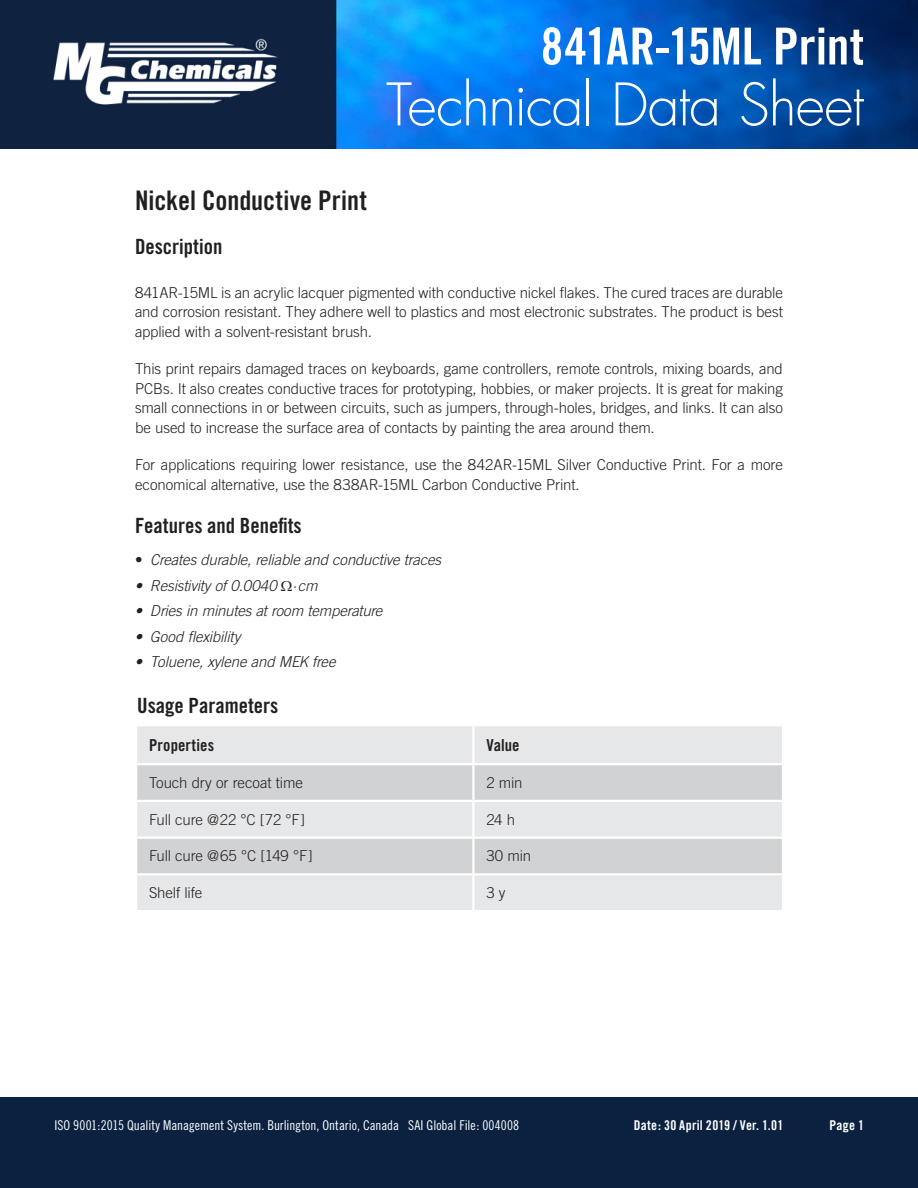
<style>
.page{position:relative;width:918px;height:1188px;background:#fff}
.page>*{position:absolute;margin:0;border:0;box-sizing:border-box;transform-origin:0 0}
.t1{font:300 57px "Futura";letter-spacing:-.025em;color:#fff}
.t2{font:51px "Trade Gothic Bold Cond Twenty";color:#fff}
.t3{font:27px "Trade Gothic Bold Cond Twenty";color:#221f1f}
.t4{font:21px "Trade Gothic Bold Cond Twenty";color:#221f1f}
.t5{font:16.5px "Trade Gothic Bold Cond Twenty";letter-spacing:.005em;color:#221f1f}
.t6{font:300 15px/19.5px "Trade Gothic";letter-spacing:-.005em;color:#221f1f;text-align:justify}
.t7{font:italic 300 15px "Trade Gothic";color:#221f1f}
.t8{font:13.5px "Trade Gothic Cond Eighteen";color:#fff}
.t9{font:13.5px "Trade Gothic Bold Cond Twenty";letter-spacing:.02em;color:#fff}
.s1{font-style:normal}
</style>
<div class="page">
<img style="left:0;top:0;width:918px;height:149px">
<div style="left:0;top:1097px;width:918px;height:91px;background:#0a2240"></div>
<div style="left:137px;top:726px;width:645px;height:184px;background:#e6e7e8"></div>
<svg style="left:137px;top:765px;width:645px;height:108px;background:#d8d9db"></svg>
<hr style="left:472px;top:726px;width:3px;height:37px;background:#fff">
<hr style="left:135px;top:763px;width:338px;height:2px;background:#fff">
<hr style="left:473px;top:763px;width:311px;height:2px;background:#fff">
<hr style="left:472px;top:765px;width:3px;height:35px;background:#fff">
<hr style="left:135px;top:800px;width:338px;height:2px;background:#fff">
<hr style="left:473px;top:800px;width:311px;height:2px;background:#fff">
<hr style="left:472px;top:802px;width:3px;height:35px;background:#fff">
<hr style="left:135px;top:837px;width:338px;height:2px;background:#fff">
<hr style="left:473px;top:837px;width:311px;height:2px;background:#fff">
<hr style="left:472px;top:839px;width:3px;height:34px;background:#fff">
<hr style="left:135px;top:873px;width:338px;height:3px;background:#fff">
<hr style="left:473px;top:873px;width:311px;height:3px;background:#fff">
<hr style="left:472px;top:876px;width:3px;height:34px;background:#fff">
<h2 class="t2" style="left:541px;top:17px;width:325px">841AR-15ML Print</h2>
<h1 class="t1" style="left:386px;top:72px;width:479px">Technical Data Sheet</h1>
<h3 class="t3" style="left:135px;top:191px;width:233px">Nickel Conductive Print</h3>
<h3 class="t4" style="left:135px;top:238px;width:89px">Description</h3>
<p class="t6" style="left:135px;top:284px;width:650px">841AR-15ML is an acrylic lacquer pigmented with conductive nickel flakes. The cured traces are durable and corrosion resistant. They adhere well to plastics and most electronic substrates. The product is best applied with a solvent-resistant brush.</p>
<p class="t6" style="left:135px;top:360px;width:649px">This print repairs damaged traces on keyboards, game controllers, remote controls, mixing boards, and PCBs. It also creates conductive traces for prototyping, hobbies, or maker projects. It is great for making small connections in or between circuits, such as jumpers, through-holes, bridges, and links. It can also be used to increase the surface area of contacts by painting the area around them.</p>
<p class="t6" style="left:135px;top:456px;width:649px">For applications requiring lower resistance, use the 842AR-15ML Silver Conductive Print. For a more economical alternative, use the 838AR-15ML Carbon Conductive Print.</p>
<h3 class="t4" style="left:135px;top:518px;width:168px">Features and Benefits</h3>
<p class="t7" style="left:135px;top:554px;width:311px"><span class="s1">•</span> Creates durable, reliable and conductive traces</p>
<p class="t7" style="left:135px;top:580px;width:187px">• Resistivity of 0.0040 <span class="s1">·</span> cm</p>
<p class="t7" style="left:135px;top:605px;width:252px">• Dries in minutes at room temperature</p>
<p class="t7" style="left:135px;top:631px;width:110px">• Good flexibility</p>
<p class="t7" style="left:135px;top:656px;width:205px">• Toluene, xylene and MEK free</p>
<h3 class="t4" style="left:137px;top:698px;width:143px">Usage Parameters</h3>
<p class="t5" style="left:149px;top:739px;width:67px">Properties</p>
<p class="t5" style="left:486px;top:739px;width:35px">Value</p>
<p class="t6" style="left:149px;top:774px;width:155px">Touch dry or recoat time</p>
<p class="t6" style="left:486px;top:774px;width:38px">2 min</p>
<p class="t6" style="left:149px;top:811px;width:157px">Full cure @22 °C [72 °F]</p>
<p class="t6" style="left:486px;top:811px;width:30px">24 h</p>
<p class="t6" style="left:149px;top:848px;width:165px">Full cure @65 °C [149 °F]</p>
<p class="t6" style="left:486px;top:848px;width:46px">30 min</p>
<p class="t6" style="left:149px;top:884px;width:55px">Shelf life</p>
<p class="t6" style="left:486px;top:884px;width:21px">3 y</p>
<p class="t8" style="left:54px;top:1120px;width:466px">ISO 9001:2015 Quality Management System. Burlington, Ontario, Canada SAI Global File: 004008</p>
<p class="t9" style="left:634px;top:1120px;width:151px">Date: 30 April 2019 / Ver. 1.01</p>
<p class="t9" style="left:829px;top:1120px;width:36px">Page 1</p>
</div>
